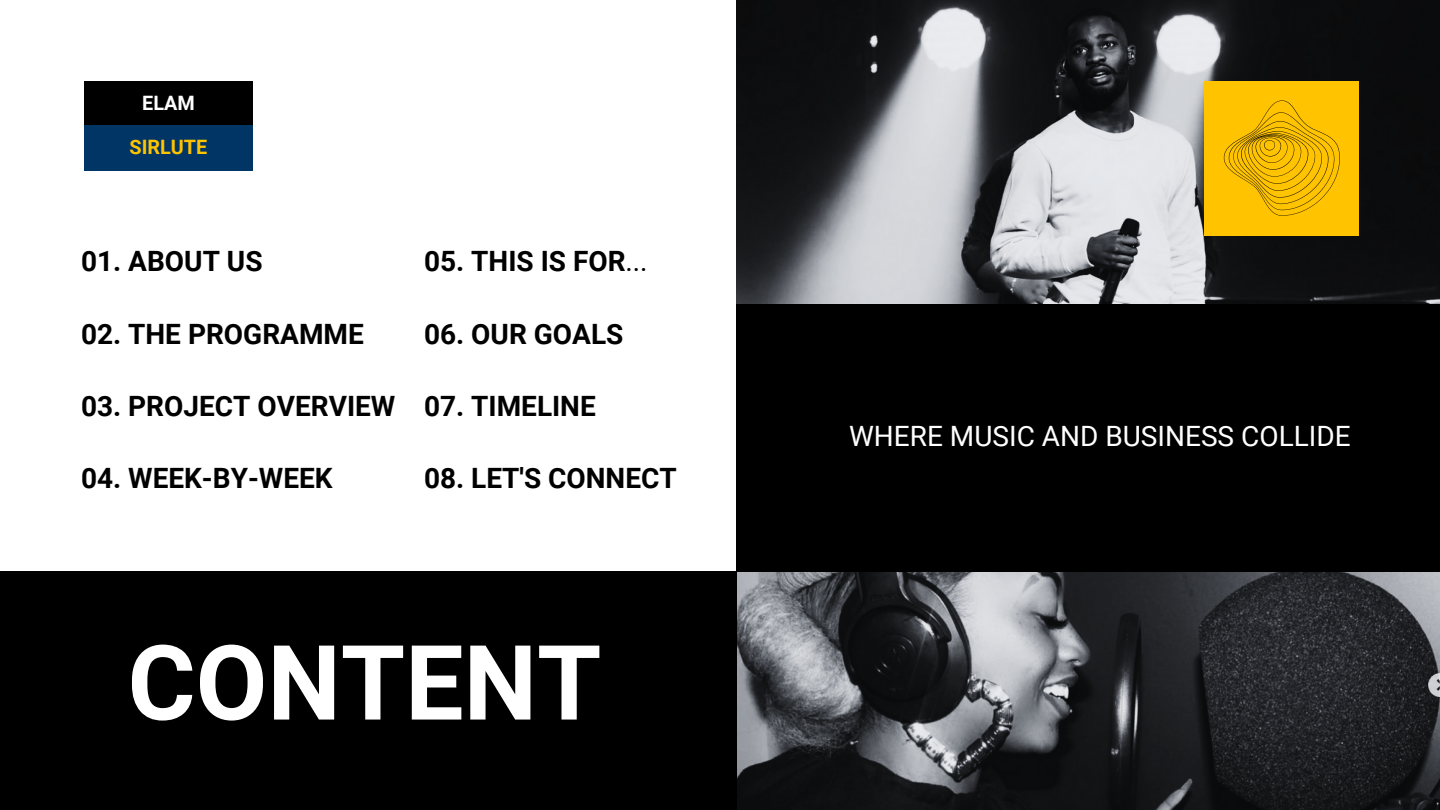
<style>
.page{position:relative;width:1440px;height:810px;background:#fff}
.page>*{position:absolute;margin:0;border:0;box-sizing:border-box;transform-origin:0 0}
.t1{font:700 104px "Roboto";color:#fff}
.t2{font:700 28px "Roboto";color:#000}
.t3{font:28px "Roboto";color:#fff}
.t4{font:700 19.8px "Roboto";color:#ffc300}
.t5{font:700 19.8px "Roboto";color:#fff}
.s1{font-weight:400}
</style>
<div class="page">
<img style="left:736px;top:0;width:704px;height:304px">
<img style="left:736px;top:572px;width:704px;height:238px">
<div style="left:0;top:571px;width:736px;height:239px;background:#000"></div>
<div style="left:84px;top:81px;width:169px;height:45px;background:#000"></div>
<div style="left:84px;top:126px;width:169px;height:45px;background:#003566"></div>
<div style="left:1205px;top:81px;width:154px;height:154px;background:#ffc300"></div>
<svg style="left:1224px;top:100px;width:116px;height:116px"></svg>
<div style="left:736px;top:304px;width:704px;height:268px;background:#000"></div>
<p class="t5" style="left:142px;top:91px;width:54px">ELAM</p>
<p class="t4" style="left:130px;top:136px;width:79px">SIRLUTE</p>
<p class="t2" style="left:81px;top:245px;width:183px">01. ABOUT US</p>
<p class="t2" style="left:424px;top:245px;width:225px">05. THIS IS FOR<span class="s1">...</span></p>
<p class="t2" style="left:81px;top:318px;width:284px">02. THE PROGRAMME</p>
<p class="t2" style="left:424px;top:318px;width:201px">06. OUR GOALS</p>
<p class="t2" style="left:81px;top:390px;width:316px">03. PROJECT OVERVIEW</p>
<p class="t2" style="left:424px;top:390px;width:173px">07. TIMELINE</p>
<p class="t2" style="left:81px;top:462px;width:253px">04. WEEK-BY-WEEK</p>
<p class="t2" style="left:424px;top:462px;width:254px">08. LET'S CONNECT</p>
<p class="t1" style="left:128px;top:623px;width:475px">CONTENT</p>
<p class="t3" style="left:849px;top:420px;width:503px">WHERE MUSIC AND BUSINESS COLLIDE</p>
</div>
